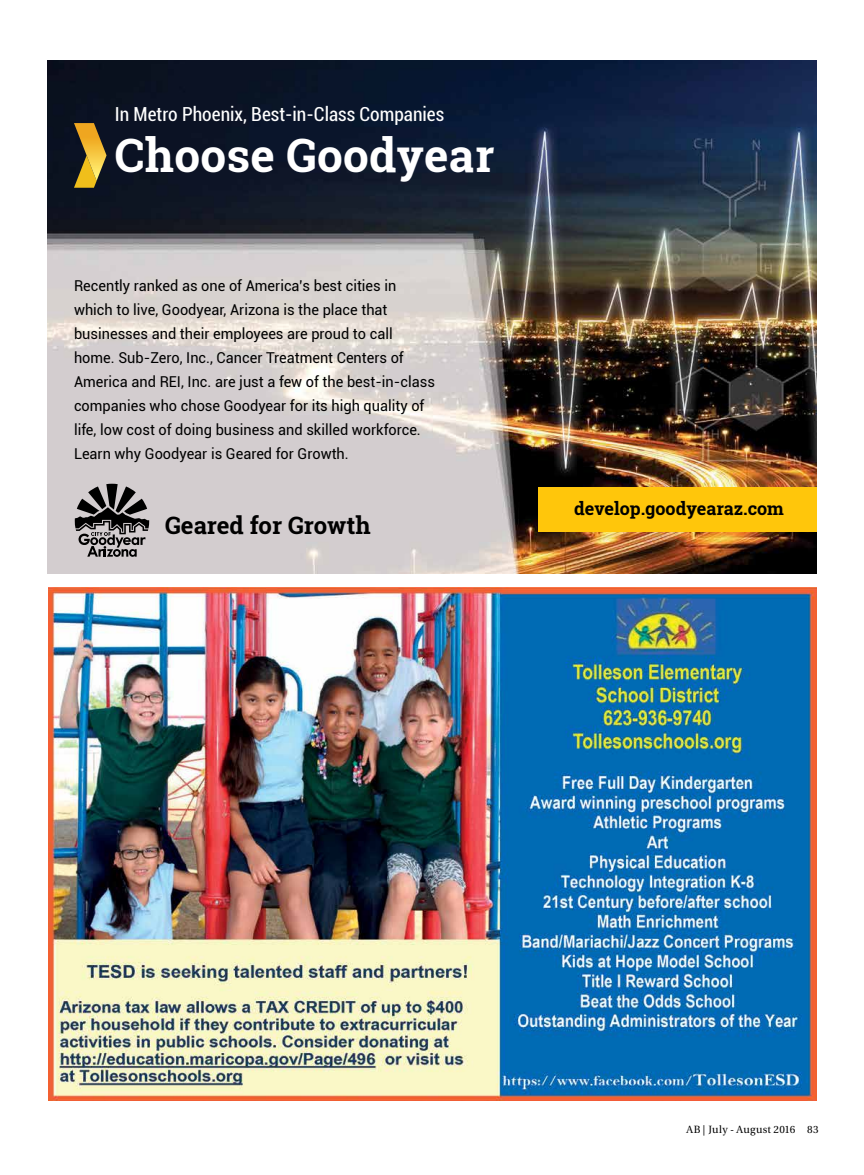
<style>
.page{position:relative;width:864px;height:1175px;background:#fff}
.page>*{position:absolute;margin:0;border:0;box-sizing:border-box;transform-origin:0 0}
.t1{font:700 46.05px "Roboto Slab";letter-spacing:.005em;color:#fff}
.t2{font:700 24px "Roboto Slab";color:#000}
.t3{font:condensed 19.35px "Roboto";color:#fff}
.t4{font:700 18px "Roboto Slab";color:#000}
.t5{font:15px/24px "Roboto";color:#000}
.t6{font:10.5px "Utopia";letter-spacing:.025em;color:#000}
</style>
<div class="page">
<img style="left:47px;top:61px;width:770px;height:513px">
<svg style="left:75px;top:484px;width:74px;height:73px"></svg>
<div style="left:538px;top:487px;width:279px;height:45px;background:#ffc60b"></div>
<svg style="left:74px;top:123px;width:33px;height:65px"></svg>
<img style="left:48px;top:587px;width:769px;height:513px">
<p class="t3" style="left:115px;top:100px;width:331px">In Metro Phoenix, Best-in-Class Companies</p>
<h1 class="t1" style="left:115px;top:124px;width:381px">Choose Goodyear</h1>
<p class="t5" style="left:74px;top:273px;width:362px">Recently ranked as one of America’s best cities in which to live, Goodyear, Arizona is the place that businesses and their employees are proud to call home. Sub-Zero, Inc., Cancer Treatment Centers of America and REI, Inc. are just a few of the best-in-class companies who chose Goodyear for its high quality of life, low cost of doing business and skilled workforce.<br>Learn why Goodyear is Geared for Growth.</p>
<h2 class="t2" style="left:165px;top:509px;width:207px">Geared for Growth</h2>
<p class="t4" style="left:574px;top:496px;width:211px">develop.goodyearaz.com</p>
<p class="t6" style="left:687px;top:1124px;width:134px">AB | July - August 2016 83</p>
</div>
